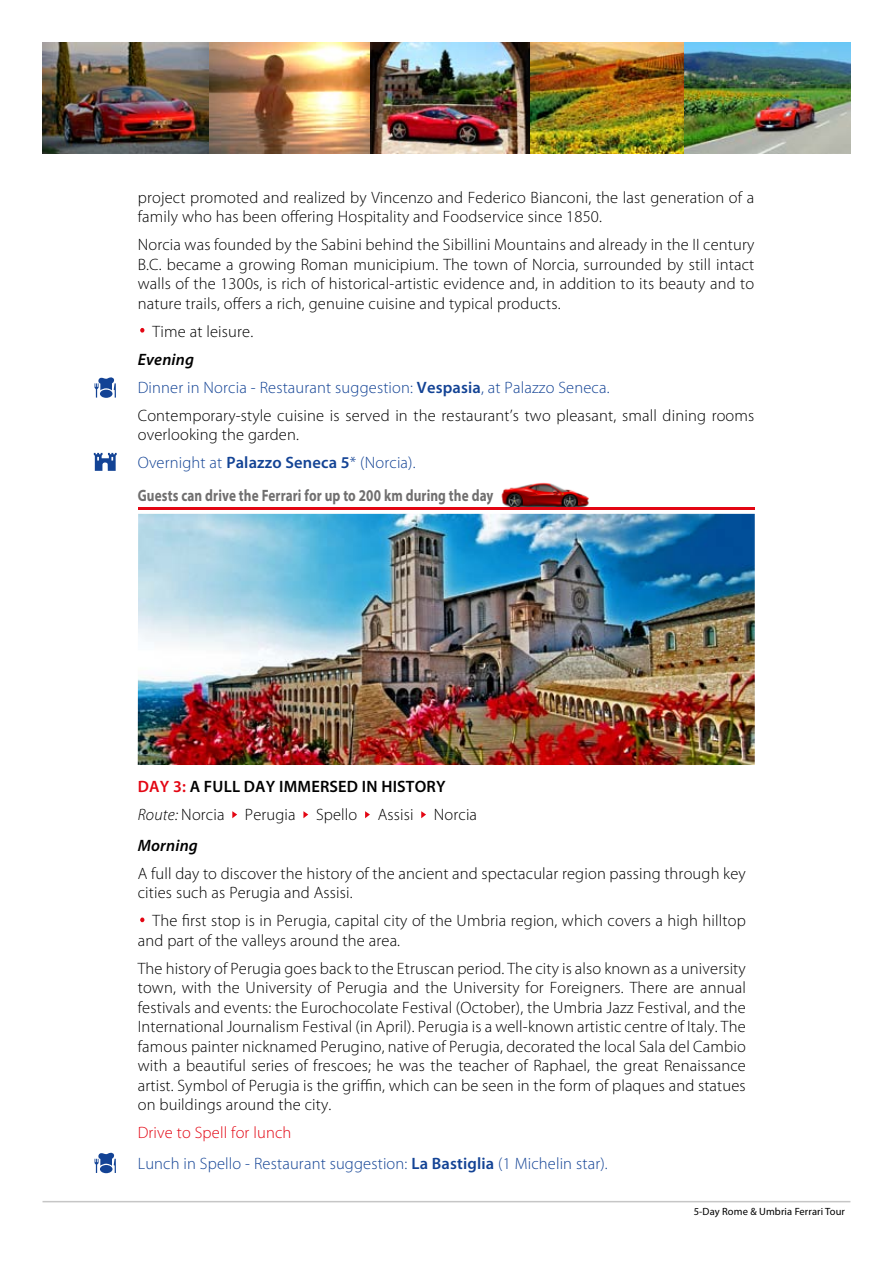
<style>
.page{position:relative;width:893px;height:1263px;background:#fff}
.page>*{position:absolute;margin:0;border:0;box-sizing:border-box;transform-origin:0 0}
.t1{font:300 52.5px "Myriad Pro";color:#e30613}
.t2{font:300 16.5px/19.5px "Myriad Pro";letter-spacing:.01em;color:#000}
.t3{font:300 16.5px/31px "Myriad Pro";letter-spacing:.01em;color:#134395}
.t4{font:700 16.5px "Myriad Pro";letter-spacing:.01em;color:#706f6f;scale:.8 1}
.t5{font:italic 600 16.5px "Myriad Pro";letter-spacing:.01em;color:#000}
.t6{font:10.5px "Myriad Pro";letter-spacing:.01em;color:#000}
.s1{font-weight:600;font-style:italic}
.s2{color:#134395}
.s3{font-weight:600;color:#134395}
.s4{font-weight:600;color:#e30613}
.s5{font-weight:600}
.s6{font-style:italic}
.s7{color:#e30613}
</style>
<div class="page">
<hr style="left:43px;top:1201px;width:807px;height:1px;background:#c6c6c6">
<svg style="left:232px;top:811px;width:5px;height:7px"></svg>
<svg style="left:303px;top:811px;width:5px;height:7px"></svg>
<svg style="left:365px;top:811px;width:5px;height:7px"></svg>
<svg style="left:421px;top:811px;width:5px;height:7px"></svg>
<img style="left:138px;top:514px;width:617px;height:251px">
<svg style="left:95px;top:377px;width:21px;height:21px"></svg>
<svg style="left:94px;top:453px;width:23px;height:18px"></svg>
<svg style="left:95px;top:1153px;width:21px;height:20px"></svg>
<img style="left:501px;top:482px;width:88px;height:25px">
<hr style="left:138px;top:507px;width:616px;height:2px;background:#e30613">
<img style="left:529px;top:43px;width:156px;height:110px">
<img style="left:370px;top:43px;width:159px;height:110px">
<img style="left:208px;top:43px;width:162px;height:110px">
<img style="left:685px;top:43px;width:165px;height:110px">
<img style="left:43px;top:43px;width:165px;height:110px">
<p class="t2" style="left:138px;top:188px;width:618px">project promoted and realized by Vincenzo and Federico Bianconi, the last generation of a family who has been offering Hospitality and Foodservice since 1850.</p>
<p class="t2" style="left:138px;top:235px;width:618px;text-align:justify">Norcia was founded by the Sabini behind the Sibillini Mountains and already in the II century B.C. became a growing Roman municipium. The town of Norcia, surrounded by still intact walls of the 1300s, is rich of historical-artistic evidence and, in addition to its beauty and to nature trails, offers a rich, genuine cuisine and typical products.</p>
<h1 class="t1" style="left:138px;top:298px;width:11px">·</h1>
<p class="t2" style="left:153px;top:322px;width:102px">Time at leisure.</p>
<p class="t2" style="left:138px;top:345px;width:618px;line-height:28px"><span class="s1">Evening<br></span><span class="s2">Dinner in Norcia - Restaurant suggestion:</span> <span class="s3">Vespasia</span><span class="s2">, at Palazzo Seneca.<br></span>Contemporary-style cuisine is served in the restaurant’s two pleasant, small dining rooms</p>
<p class="t2" style="left:138px;top:421px;width:279px;line-height:28px">overlooking the garden.<br><span class="s2">Overnight at</span> <span class="s3">Palazzo Seneca 5</span><span class="s2">* (Norcia).</span></p>
<p class="t4" style="left:138px;top:486px;width:446px">Guests can drive the Ferrari for up to 200 km during the day</p>
<p class="t2" style="left:138px;top:772px;width:341px;line-height:28px"><span class="s4">DAY 3:</span> <span class="s5">A FULL DAY IMMERSED IN HISTORY<br></span><span class="s6">Route:</span> Norcia Perugia Spello Assisi Norcia</p>
<p class="t5" style="left:138px;top:836px;width:62px">Morning</p>
<p class="t2" style="left:138px;top:864px;width:609px">A full day to discover the history of the ancient and spectacular region passing through key cities such as Perugia and Assisi.</p>
<h1 class="t1" style="left:138px;top:887px;width:11px">·</h1>
<p class="t2" style="left:138px;top:911px;width:610px;text-indent:15px">The first stop is in Perugia, capital city of the Umbria region, which covers a high hilltop and part of the valleys around the area.</p>
<p class="t2" style="left:138px;top:959px;width:610px;text-align:justify">The history of Perugia goes back to the Etruscan period. The city is also known as a university town, with the University of Perugia and the University for Foreigners. There are annual festivals and events: the Eurochocolate Festival (October), the Umbria Jazz Festival, and the International Journalism Festival (in April). Perugia is a well-known artistic centre of Italy. The famous painter nicknamed Perugino, native of Perugia, decorated the local Sala del Cambio with a beautiful series of frescoes; he was the teacher of Raphael, the great Renaissance artist. Symbol of Perugia is the griffin, which can be seen in the form of plaques and statues on buildings around the city.</p>
<p class="t3" style="left:138px;top:1117px;width:471px"><span class="s7">Drive to Spell for lunch<br></span>Lunch in Spello - Restaurant suggestion: <span class="s5">La Bastiglia</span> (1 Michelin star).</p>
<p class="t6" style="left:694px;top:1205px;width:153px">5-Day Rome &amp; Umbria Ferrari Tour</p>
</div>
